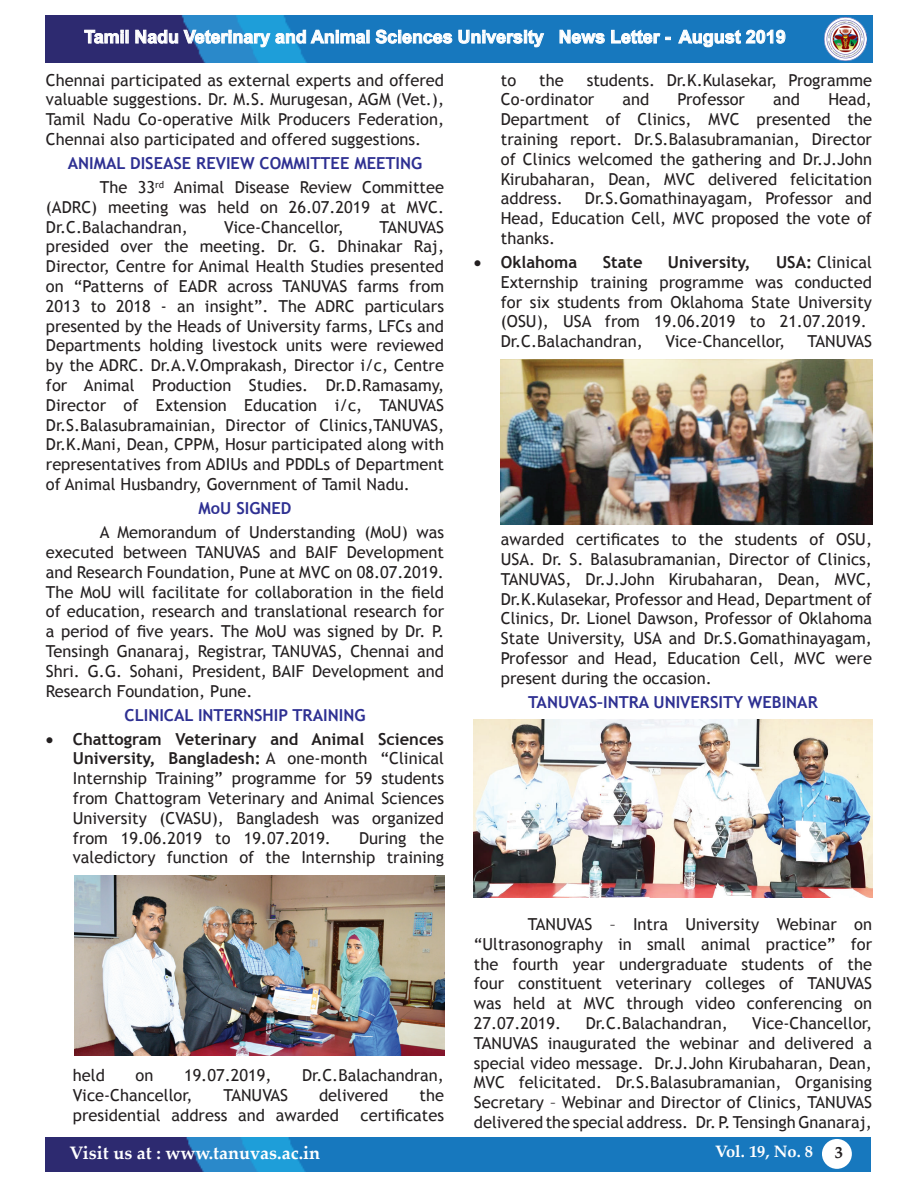
<style>
.page{position:relative;width:918px;height:1188px;background:#fff}
.page>*{position:absolute;margin:0;border:0;box-sizing:border-box;transform-origin:0 0}
.t1{font:700 18px "Arial";color:#fff}
.t2{font:700 18px "Palatino Linotype";color:#fff}
.t3{font:16.5px/19.8px "Trebuchet MS";color:#231f20;text-align:justify}
.t4{font:700 16.5px/24px "Trebuchet MS";color:#2e3092}
.t5{font:700 16.5px "Trebuchet MS";color:#231f20}
.t6{font:700 16.5px "Palatino Linotype";color:#fff}
.t7{font:700 16.5px "Palatino Linotype";color:#231f20}
.s1{font-weight:400;color:#231f20}
.s2{font-weight:700}
</style>
<div class="page">
<img style="left:45px;top:16px;width:827px;height:47px">
<img style="left:46px;top:1137px;width:825px;height:34px">
<div style="left:822px;top:1139px;width:30px;height:30px;background:#fff;border-radius:50%"></div>
<svg style="left:84px;top:29px;width:44px;height:15px"></svg>
<svg style="left:135px;top:29px;width:234px;height:19px;background:#5b95c6"></svg>
<svg style="left:375px;top:29px;width:169px;height:19px;background:#549bcf"></svg>
<svg style="left:559px;top:29px;width:46px;height:15px"></svg>
<svg style="left:611px;top:30px;width:59px;height:14px"></svg>
<svg style="left:678px;top:29px;width:108px;height:19px;background:#549bce"></svg>
<img style="left:824px;top:18px;width:43px;height:42px">
<img style="left:74px;top:875px;width:370px;height:181px">
<img style="left:501px;top:360px;width:371px;height:165px">
<img style="left:474px;top:719px;width:398px;height:179px">
<p class="t1" style="left:84px;top:25px;width:703px">Tamil Nadu Veterinary and Animal Sciences University News Letter - August 2019</p>
<p class="t3" style="left:46px;top:70px;width:400px">Chennai participated as external experts and offered valuable suggestions. Dr. M.S. Murugesan, AGM (Vet.), Tamil Nadu Co-operative Milk Producers Federation, Chennai also participated and offered suggestions.</p>
<p class="t4" style="left:100px;top:151px;width:346px;text-indent:-32px">ANIMAL DISEASE REVIEW COMMITTEE MEETING<br><span class="s1">The 33</span><sup>rd</sup> <span class="s1">Animal Disease Review Committee</span></p>
<p class="t3" style="left:46px;top:197px;width:400px">(ADRC) meeting was held on 26.07.2019 at MVC.<br>Dr.C.Balachandran,</p>
<p class="t3" style="left:501px;top:70px;width:17px">to</p>
<p class="t3" style="left:539px;top:70px;width:26px">the</p>
<p class="t3" style="left:501px;top:70px;width:373px;text-indent:86px">students. Dr.K.Kulasekar, Programme<br>Co-ordinator</p>
<p class="t3" style="left:501px;top:90px;width:373px;text-indent:327px">Head, Department of Clinics, MVC presented the training report. Dr.S.Balasubramanian, Director of Clinics welcomed the gathering and Dr.J.John Kirubaharan, Dean, MVC delivered felicitation address.</p>
<p class="t3" style="left:623px;top:90px;width:28px">and</p>
<p class="t3" style="left:678px;top:90px;width:69px">Professor</p>
<p class="t3" style="left:773px;top:90px;width:28px">and</p>
<p class="t3" style="left:501px;top:189px;width:373px;text-indent:84px">Dr.S.Gomathinayagam, Professor and Head, Education Cell, MVC proposed the vote of thanks.</p>
<p class="t5" style="left:474px;top:252px;width:105px">• Oklahoma</p>
<p class="t5" style="left:603px;top:252px;width:41px">State</p>
<p class="t5" style="left:668px;top:252px;width:84px">University,</p>
<p class="t3" style="left:224px;top:217px;width:121px">Vice-Chancellor,</p>
<p class="t3" style="left:46px;top:217px;width:400px;text-indent:334px">TANUVAS presided over the meeting. Dr. G. Dhinakar Raj, Director, Centre for Animal Health Studies presented on “Patterns of EADR across TANUVAS farms from 2013 to 2018 - an insight”. The ADRC particulars presented by the Heads of University farms, LFCs and Departments holding livestock units were reviewed by the ADRC. Dr.A.V.Omprakash, Director i/c, Centre for Animal Production Studies. Dr.D.Ramasamy, Director of Extension Education i/c, TANUVAS Dr.S.Balasubramainian, Director of Clinics,TANUVAS, Dr.K.Mani, Dean, CPPM, Hosur participated along with representatives from ADIUs and PDDLs of Department of Animal Husbandry, Government of Tamil Nadu.</p>
<p class="t4" style="left:199px;top:496px;width:94px">MoU SIGNED</p>
<p class="t3" style="left:46px;top:523px;width:400px;text-indent:54px">A Memorandum of Understanding (MoU) was executed between TANUVAS and BAIF Development and Research Foundation, Pune at MVC on 08.07.2019.<br>The MoU will facilitate for collaboration in the field of education, research and translational research for a period of five years. The MoU was signed by Dr. P.<br>Tensingh Gnanaraj, Registrar, TANUVAS, Chennai and Shri. G.G. Sohani, President, BAIF Development and Research Foundation, Pune.</p>
<p class="t4" style="left:125px;top:703px;width:242px">CLINICAL INTERNSHIP TRAINING</p>
<p class="t3" style="left:73px;top:729px;width:373px;text-indent:-27px">• <span class="s2">Chattogram Veterinary and Animal Sciences University, Bangladesh:</span> A one-month “Clinical Internship Training” programme for 59 students from Chattogram Veterinary and Animal Sciences University (CVASU), Bangladesh was organized from 19.06.2019 to 19.07.2019.</p>
<p class="t3" style="left:501px;top:252px;width:373px;text-align:left;text-indent:275px"><span class="s2">USA:</span> Clinical Externship training programme was conducted for six students from Oklahoma State University (OSU), USA from 19.06.2019 to 21.07.2019.<br>Dr.C.Balachandran,</p>
<p class="t3" style="left:665px;top:332px;width:121px">Vice-Chancellor,</p>
<p class="t3" style="left:807px;top:332px;width:66px">TANUVAS</p>
<p class="t3" style="left:501px;top:530px;width:373px">awarded certificates to the students of OSU, USA. Dr. S. Balasubramanian, Director of Clinics, TANUVAS, Dr.J.John Kirubaharan, Dean, MVC, Dr.K.Kulasekar, Professor and Head, Department of Clinics, Dr. Lionel Dawson, Professor of Oklahoma State University, USA and Dr.S.Gomathinayagam, Professor and Head, Education Cell, MVC were present during the occasion.</p>
<p class="t4" style="left:528px;top:690px;width:291px">TANUVAS–INTRA UNIVERSITY WEBINAR</p>
<p class="t3" style="left:73px;top:828px;width:373px;text-align:right">During the<br>valedictory function of the Internship training</p>
<p class="t3" style="left:73px;top:1066px;width:34px">held</p>
<p class="t3" style="left:136px;top:1066px;width:19px">on</p>
<p class="t3" style="left:184px;top:1066px;width:89px">19.07.2019,</p>
<p class="t3" style="left:302px;top:1066px;width:144px">Dr.C.Balachandran,</p>
<p class="t3" style="left:73px;top:1086px;width:121px">Vice-Chancellor,</p>
<p class="t3" style="left:223px;top:1086px;width:66px">TANUVAS</p>
<p class="t3" style="left:319px;top:1086px;width:71px">delivered</p>
<p class="t3" style="left:420px;top:1086px;width:26px">the</p>
<p class="t3" style="left:73px;top:1105px;width:268px">presidential address and awarded</p>
<p class="t3" style="left:361px;top:1105px;width:85px">certificates</p>
<p class="t3" style="left:474px;top:914px;width:400px;text-indent:54px">TANUVAS – Intra University Webinar on “Ultrasonography in small animal practice” for the fourth year undergraduate students of the four constituent veterinary colleges of TANUVAS was held at MVC through video conferencing on 27.07.2019.</p>
<p class="t3" style="left:474px;top:1013px;width:400px;text-indent:278px">Vice-Chancellor, TANUVAS inaugurated the webinar and delivered a special video message. Dr.J.John Kirubaharan, Dean, MVC felicitated. Dr.S.Balasubramanian, Organising Secretary – Webinar and Director of Clinics, TANUVAS delivered the special address. Dr. P. Tensingh Gnanaraj,</p>
<p class="t3" style="left:586px;top:1013px;width:144px">Dr.C.Balachandran,</p>
<p class="t2" style="left:70px;top:1140px;width:252px">Visit us at : www.tanuvas.ac.in</p>
<p class="t6" style="left:715px;top:1140px;width:100px">Vol. 19, No. 8</p>
<p class="t7" style="left:835px;top:1141px;width:10px">3</p>
</div>
